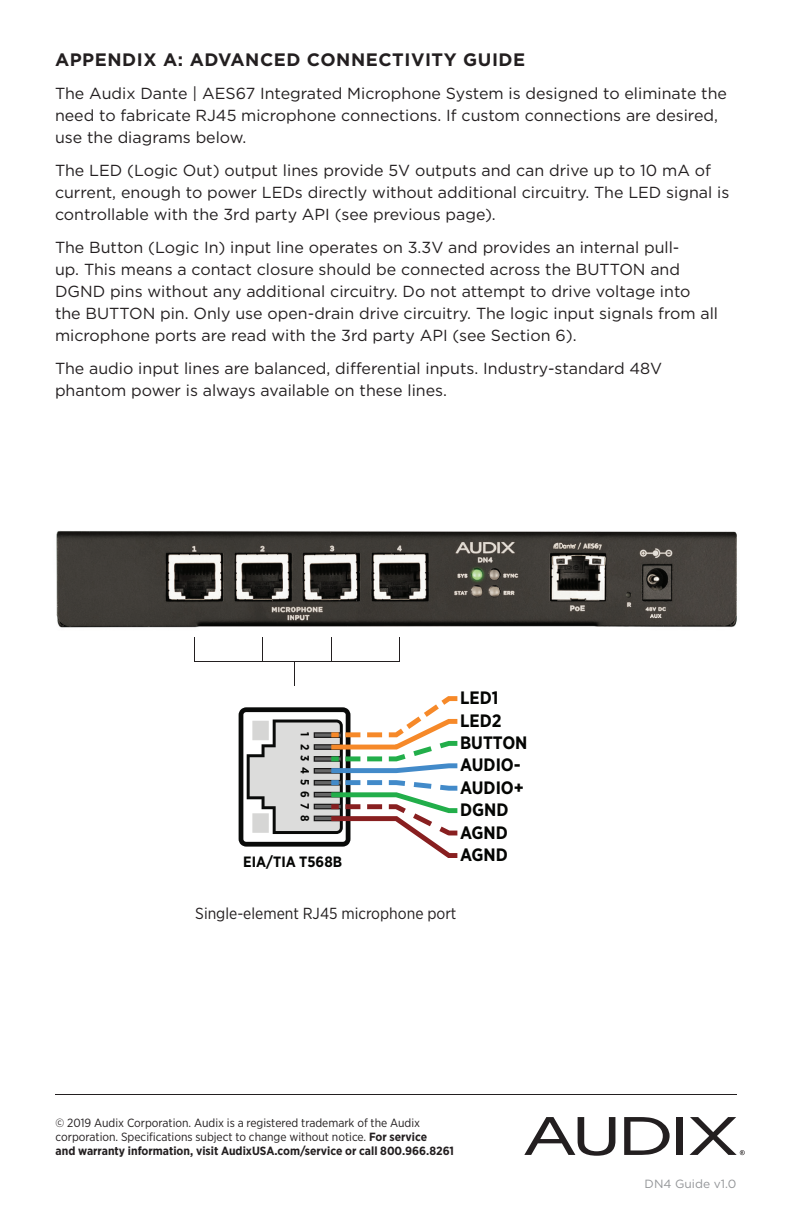
<style>
.page{position:relative;width:792px;height:1224px;background:#fff}
.page>*{position:absolute;margin:0;border:0;box-sizing:border-box;transform-origin:0 0}
.t1{font:700 18px/22.4px "Gotham Narrow";color:#040503}
.t2{font:700 18px "Gotham";letter-spacing:.03em;color:#231f20}
.t3{font:16px/22px "Gotham";color:#231f20}
.t4{font:16px "Gotham Narrow";color:#231f20}
.t5{font:700 15px "Gotham Narrow";color:#040503}
.t6{font:11.8px/14px "Gotham Narrow";color:#231f20}
.t7{font:11.8px "Gotham";color:#939598}
.t8{font:700 11.8px "Gotham Narrow";color:#040503}
.s1{font-weight:700}
</style>
<div class="page">
<svg style="left:524px;top:1117px;width:91px;height:39px"></svg>
<svg style="left:624px;top:1117px;width:46px;height:38px"></svg>
<div style="left:676px;top:1117px;width:6px;height:38px;background:#231f20"></div>
<svg style="left:690px;top:1117px;width:55px;height:38px"></svg>
<hr style="left:55px;top:1094px;width:682px;height:1px;background:#231f20">
<hr style="left:195px;top:661px;width:205px;height:1px;background:#231f20">
<svg style="left:399px;top:637px;width:1px;height:24px"></svg>
<svg style="left:331px;top:637px;width:1px;height:24px"></svg>
<svg style="left:262px;top:637px;width:1px;height:24px"></svg>
<svg style="left:294px;top:662px;width:1px;height:24px"></svg>
<svg style="left:194px;top:637px;width:1px;height:24px"></svg>
<img style="left:56px;top:531px;width:681px;height:97px">
<svg style="left:239px;top:696px;width:218px;height:162px"></svg>
<p class="t2" style="left:55px;top:48px;width:472px">APPENDIX A: ADVANCED CONNECTIVITY GUIDE</p>
<p class="t3" style="left:55px;top:82px;width:674px">The Audix Dante | AES67 Integrated Microphone System is designed to eliminate the need to fabricate RJ45 microphone connections. If custom connections are desired, use the diagrams below.</p>
<p class="t3" style="left:55px;top:159px;width:676px">The LED (Logic Out) output lines provide 5V outputs and can drive up to 10 mA of current, enough to power LEDs directly without additional circuitry. The LED signal is controllable with the 3rd party API (see previous page).</p>
<p class="t3" style="left:55px;top:236px;width:665px">The Button (Logic In) input line operates on 3.3V and provides an internal pull-<br>up. This means a contact closure should be connected across the BUTTON and DGND pins without any additional circuitry. Do not attempt to drive voltage into the BUTTON pin. Only use open-drain drive circuitry. The logic input signals from all microphone ports are read with the 3rd party API (see Section 6).</p>
<p class="t3" style="left:55px;top:357px;width:609px">The audio input lines are balanced, differential inputs. Industry-standard 48V phantom power is always available on these lines.</p>
<p class="t8" style="left:313px;top:732px;width:55px;rotate:90deg">1 2345</p>
<p class="t8" style="left:313px;top:815px;width:8px;rotate:90deg">8</p>
<p class="t8" style="left:313px;top:791px;width:8px;rotate:90deg">6</p>
<p class="t8" style="left:313px;top:803px;width:8px;rotate:90deg">7</p>
<p class="t5" style="left:243px;top:852px;width:100px">EIA/TIA T568B</p>
<p class="t1" style="left:460px;top:687px;width:69px">LED1<br>LED2<br>BUTTON<br>AUDIO-<br>AUDIO+<br>DGND</p>
<p class="t1" style="left:460px;top:843px;width:49px">AGND</p>
<p class="t1" style="left:460px;top:821px;width:49px">AGND</p>
<p class="t4" style="left:195px;top:903px;width:263px">Single-element RJ45 microphone port</p>
<p class="t6" style="left:56px;top:1116px;width:400px">© 2019 Audix Corporation. Audix is a registered trademark of the Audix corporation. Specifications subject to change without notice. <span class="s1">For service<br>and warranty information, visit AudixUSA.com/service or call 800.966.8261</span></p>
<p class="t7" style="left:645px;top:1176px;width:93px">DN4 Guide v1.0</p>
</div>
